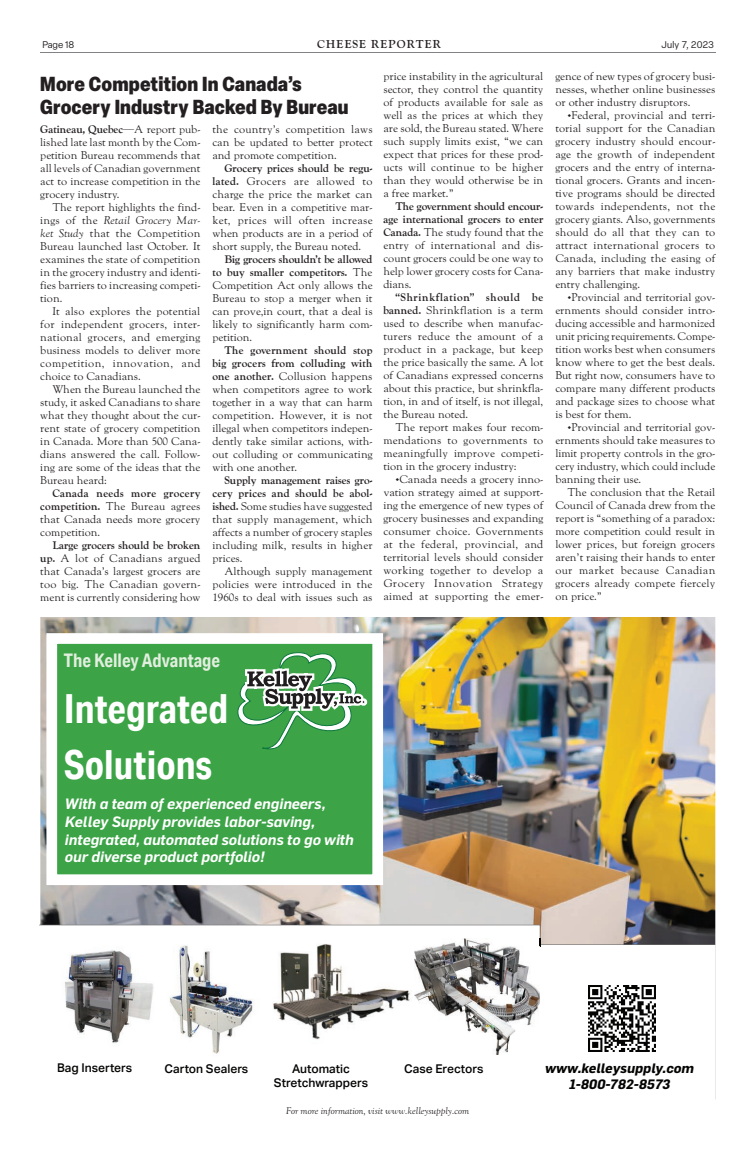
<style>
.page{position:relative;width:756px;height:1152px;background:#fff}
.page>*{position:absolute;margin:0;border:0;box-sizing:border-box;transform-origin:0 0}
.t1{font:700 40.2px/56.3px "Aktiv Grotesk Cd";color:#fff}
.t2{font:900 condensed 20px/23px "Elza";letter-spacing:.01em;color:#231f20}
.t3{font:700 18.8px "Aktiv Grotesk Cd";color:#e2eede}
.t4{font:italic 600 14.7px/17.7px "Flama";color:#fff}
.t5{font:italic 700 13.4px/16.1px "Flama";color:#040503;text-align:center}
.t6{font:500 12.1px/14.5px "Aktiv Grotesk";color:#040503;text-align:center}
.t7{font:700 11.4px "LTC Goudy Oldstyle Pro";letter-spacing:.075em;color:#231f20}
.t8{font:11px/13px "LTC Goudy Oldstyle Pro";color:#231f20;text-align:justify}
.t9{font:italic 9.5px "LTC Goudy Oldstyle Pro";color:#231f20}
.t10{font:9.5px "Elza";letter-spacing:.01em;color:#231f20}
.s1{font-weight:700}
.s2{font-style:italic}
</style>
<div class="page">
<hr style="left:40px;top:52px;width:676px;height:1px;background:#808285">
<img style="left:40px;top:617px;width:675px;height:328px">
<div style="left:52px;top:639px;width:326px;height:241px;background:#3ca447"></div>
<div style="left:46px;top:633px;width:337px;height:252px;border:11px solid #fff"></div>
<svg style="left:237px;top:652px;width:131px;height:98px"></svg>
<img style="left:589px;top:985px;width:66px;height:66px">
<svg style="left:40px;top:925px;width:500px;height:130px"></svg>
<img style="left:270px;top:936px;width:145px;height:109px">
<img style="left:151px;top:938px;width:120px;height:117px">
<img style="left:54px;top:939px;width:109px;height:112px">
<div style="left:531px;top:946px;width:11px;height:153px;background:#fff"></div>
<img style="left:415px;top:939px;width:125px;height:28px">
<img style="left:415px;top:967px;width:116px;height:87px">
<img style="left:531px;top:946px;width:9px;height:73px">
<svg style="left:90px;top:999px;width:21px;height:10px"></svg>
<svg style="left:67px;top:997px;width:8px;height:6px"></svg>
<p class="t10" style="left:42px;top:38px;width:33px">Page 18</p>
<p class="t7" style="left:317px;top:37px;width:126px">CHEESE REPORTER</p>
<p class="t10" style="left:662px;top:38px;width:54px">July 7, 2023</p>
<h2 class="t2" style="left:40px;top:72px;width:310px">More Competition In Canada’s<br>Grocery Industry Backed By Bureau</h2>
<p class="t8" style="left:40px;top:123px;width:162px"><span class="s1">Gatineau, Quebec—</span>A report pub&shy;lished late last month by the Com&shy;petition Bureau recommends that all levels of Canadian government act to increase competition in the grocery industry.</p>
<p class="t8" style="left:40px;top:201px;width:162px;text-indent:12px">The report highlights the find&shy;ings of the <span class="s2">Retail Grocery Mar&shy;ket Study</span> that the Competition Bureau launched last October. It examines the state of competition in the grocery industry and identi&shy;fies barriers to increasing competi&shy;tion.</p>
<p class="t8" style="left:40px;top:305px;width:162px;text-indent:12px">It also explores the potential for independent grocers, inter&shy;national grocers, and emerging business models to deliver more competition, innovation, and choice to Canadians.</p>
<p class="t8" style="left:40px;top:383px;width:162px;text-indent:12px">When the Bureau launched the study, it asked Canadians to share what they thought about the cur&shy;rent state of grocery competition in Canada. More than 500 Cana&shy;dians answered the call. Follow&shy;ing are some of the ideas that the Bureau heard:</p>
<p class="t8" style="left:40px;top:487px;width:162px;text-indent:12px"><span class="s1">Canada needs more grocery competition.</span> The Bureau agrees that Canada needs more grocery competition.</p>
<p class="t8" style="left:40px;top:539px;width:162px;text-indent:12px"><span class="s1">Large grocers should be broken up.</span> A lot of Canadians argued that Canada’s largest grocers are too big. The Canadian govern&shy;ment is currently considering how</p>
<p class="t8" style="left:212px;top:123px;width:162px">the country’s competition laws can be updated to better protect and promote competition.</p>
<p class="t8" style="left:212px;top:162px;width:162px;text-indent:12px"><span class="s1">Grocery prices should be regu&shy;lated.</span> Grocers are allowed to charge the price the market can bear. Even in a competitive mar&shy;ket, prices will often increase when products are in a period of short supply, the Bureau noted.</p>
<p class="t8" style="left:212px;top:253px;width:162px;text-indent:12px"><span class="s1">Big grocers shouldn’t be allowed to buy smaller competitors.</span> The Competition Act only allows the Bureau to stop a merger when it can prove,in court, that a deal is likely to significantly harm com&shy;petition.</p>
<p class="t8" style="left:212px;top:344px;width:162px;text-indent:12px"><span class="s1">The government should stop big grocers from colluding with one another.</span> Collusion happens when competitors agree to work together in a way that can harm competition. However, it is not illegal when competitors indepen&shy;dently take similar actions, with&shy;out colluding or communicating with one another.</p>
<p class="t8" style="left:212px;top:474px;width:162px;text-indent:12px"><span class="s1">Supply management raises gro&shy;cery prices and should be abol&shy;ished.</span> Some studies have suggested that supply management, which affects a number of grocery staples including milk, results in higher prices.</p>
<p class="t8" style="left:212px;top:565px;width:162px;text-indent:12px">Although supply management policies were introduced in the 1960s to deal with issues such as</p>
<p class="t8" style="left:383px;top:70px;width:162px">price instability in the agricultural sector, they control the quantity of products available for sale as well as the prices at which they are sold, the Bureau stated. Where such supply limits exist, “we can expect that prices for these prod&shy;ucts will continue to be higher than they would otherwise be in a free market.”</p>
<p class="t8" style="left:383px;top:200px;width:162px;text-indent:12px"><span class="s1">The government should encour&shy;age international grocers to enter Canada.</span> The study found that the entry of international and dis&shy;count grocers could be one way to help lower grocery costs for Cana&shy;dians.</p>
<p class="t8" style="left:383px;top:291px;width:161px;text-indent:12px"><span class="s1">“Shrinkflation” should be banned.</span> Shrinkflation is a term used to describe when manufac&shy;turers reduce the amount of a product in a package, but keep the price basically the same. A lot of Canadians expressed concerns about this practice, but shrinkfla&shy;tion, in and of itself, is not illegal, the Bureau noted.</p>
<p class="t8" style="left:383px;top:421px;width:162px;text-indent:12px">The report makes four recom&shy;mendations to governments to meaningfully improve competi&shy;tion in the grocery industry:</p>
<p class="t8" style="left:383px;top:473px;width:162px;text-indent:12px">•Canada needs a grocery inno&shy;vation strategy aimed at support&shy;ing the emergence of new types of grocery businesses and expanding consumer choice. Governments at the federal, provincial, and territorial levels should consider working together to develop a Grocery Innovation Strategy aimed at supporting the emer-</p>
<p class="t8" style="left:555px;top:70px;width:161px">gence of new types of grocery busi&shy;nesses, whether online businesses or other industry disruptors.</p>
<p class="t8" style="left:555px;top:109px;width:162px;text-indent:12px">•Federal, provincial and terri&shy;torial support for the Canadian grocery industry should encour&shy;age the growth of independent grocers and the entry of interna&shy;tional grocers. Grants and incen&shy;tive programs should be directed towards independents, not the grocery giants. Also, governments should do all that they can to attract international grocers to Canada, including the easing of any barriers that make industry entry challenging.</p>
<p class="t8" style="left:555px;top:291px;width:161px;text-indent:12px">•Provincial and territorial gov&shy;ernments should consider intro&shy;ducing accessible and harmonized unit pricing requirements. Compe&shy;tition works best when consumers know where to get the best deals.<br>But right now, consumers have to compare many different products and package sizes to choose what is best for them.</p>
<p class="t8" style="left:555px;top:421px;width:161px;text-indent:12px">•Provincial and territorial gov&shy;ernments should take measures to limit property controls in the gro&shy;cery industry, which could include banning their use.</p>
<p class="t8" style="left:555px;top:486px;width:162px;text-indent:12px">The conclusion that the Retail Council of Canada drew from the report is “something of a paradox: more competition could result in lower prices, but foreign grocers aren’t raising their hands to enter our market because Canadian grocers already compete fiercely on price.”</p>
<h3 class="t3" style="left:64px;top:649px;width:158px">The Kelley Advantage</h3>
<h1 class="t1" style="left:64px;top:680px;width:166px">Integrated<br>Solutions</h1>
<h3 class="t4" style="left:65px;top:794px;width:290px">With a team of experienced engineers, Kelley Supply provides labor-saving, integrated, automated solutions to go with our diverse product portfolio!</h3>
<p class="t6" style="left:57px;top:1061px;width:77px">Bag Inserters</p>
<p class="t6" style="left:165px;top:1061px;width:85px">Carton Sealers</p>
<p class="t6" style="left:274px;top:1061px;width:96px">Automatic<br>Stretchwrappers</p>
<p class="t6" style="left:404px;top:1061px;width:81px">Case Erectors</p>
<p class="t9" style="left:286px;top:1105px;width:185px">For more information, visit www.kelleysupply.com</p>
<p class="t5" style="left:545px;top:1059px;width:150px">www.kelleysupply.com<br>1-800-782-8573</p>
</div>
